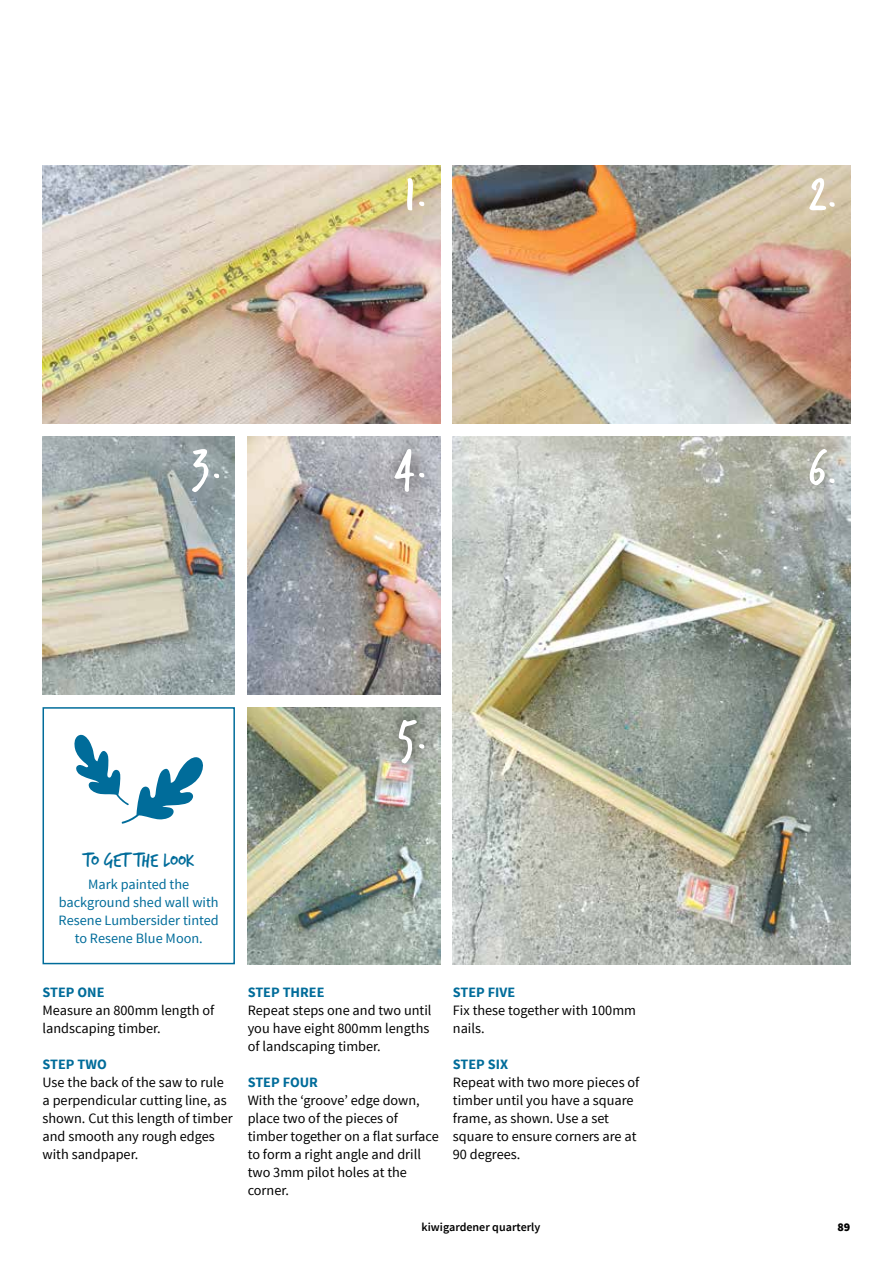
<style>
.page{position:relative;width:893px;height:1263px;background:#fff}
.page>*{position:absolute;margin:0;border:0;box-sizing:border-box;transform-origin:0 0}
.t1{font:52.5px "Trash Hand";color:#fff}
.t2{font:21px "Trash Hand";color:#006c9a}
.t3{font:14.25px/18px "Source Sans Pro";color:#000}
.t4{font:14.25px/18px "Source Sans Pro";color:#006c9a;text-align:center}
.t5{font:700 14.25px "Source Sans Pro";color:#006c9a}
.t6{font:600 12px "Source Sans Pro";color:#000}
.t7{font:900 12px "Source Sans Pro";color:#000}
</style>
<div class="page">
<img style="left:43px;top:165px;width:397px;height:258px">
<img style="left:453px;top:165px;width:397px;height:258px">
<img style="left:43px;top:436px;width:192px;height:258px">
<img style="left:248px;top:436px;width:192px;height:258px">
<img style="left:248px;top:707px;width:192px;height:258px">
<img style="left:453px;top:436px;width:397px;height:529px">
<div style="left:43px;top:707px;width:192px;height:257px;border:2px solid #006c9a"></div>
<div style="left:378px;top:432px;width:63px;height:76px;background:#000;opacity:.75"></div>
<div style="left:385px;top:706px;width:52px;height:70px;background:#000;opacity:.75"></div>
<svg style="left:74px;top:734px;width:129px;height:90px"></svg>
<h1 class="t1" style="left:404px;top:168px;width:24px">1.</h1>
<h1 class="t1" style="left:809px;top:168px;width:30px">2.</h1>
<h1 class="t1" style="left:192px;top:440px;width:32px">3.</h1>
<h1 class="t1" style="left:394px;top:439px;width:34px">4.</h1>
<h1 class="t1" style="left:398px;top:710px;width:31px">5.</h1>
<h2 class="t2" style="left:83px;top:850px;width:112px">To get the look</h2>
<p class="t4" style="left:59px;top:875px;width:162px">Mark painted the background shed wall with<br>Resene Lumbersider tinted to Resene Blue Moon.</p>
<p class="t5" style="left:43px;top:983px;width:64px">STEP ONE</p>
<p class="t3" style="left:43px;top:1001px;width:173px">Measure an 800mm length of landscaping timber.</p>
<p class="t5" style="left:43px;top:1055px;width:64px">STEP TWO</p>
<p class="t3" style="left:43px;top:1073px;width:192px">Use the back of the saw to rule a perpendicular cutting line, as shown. Cut this length of timber and smooth any rough edges with sandpaper.</p>
<p class="t5" style="left:248px;top:983px;width:78px">STEP THREE</p>
<p class="t3" style="left:248px;top:1001px;width:185px">Repeat steps one and two until you have eight 800mm lengths of landscaping timber.</p>
<p class="t5" style="left:248px;top:1073px;width:72px">STEP FOUR</p>
<p class="t3" style="left:248px;top:1091px;width:193px">With the ‘groove’ edge down, place two of the pieces of timber together on a flat surface to form a right angle and drill two 3mm pilot holes at the corner.</p>
<p class="t5" style="left:453px;top:983px;width:64px">STEP FIVE</p>
<p class="t3" style="left:453px;top:1001px;width:185px">Fix these together with 100mm nails.</p>
<p class="t5" style="left:453px;top:1055px;width:57px">STEP SIX</p>
<p class="t3" style="left:453px;top:1073px;width:188px">Repeat with two more pieces of timber until you have a square frame, as shown. Use a set square to ensure corners are at<br>90 degrees.</p>
<h1 class="t1" style="left:809px;top:445px;width:30px">6.</h1>
<p class="t6" style="left:422px;top:1219px;width:120px">kiwigardener quarterly</p>
<p class="t7" style="left:837px;top:1219px;width:14px">89</p>
</div>
